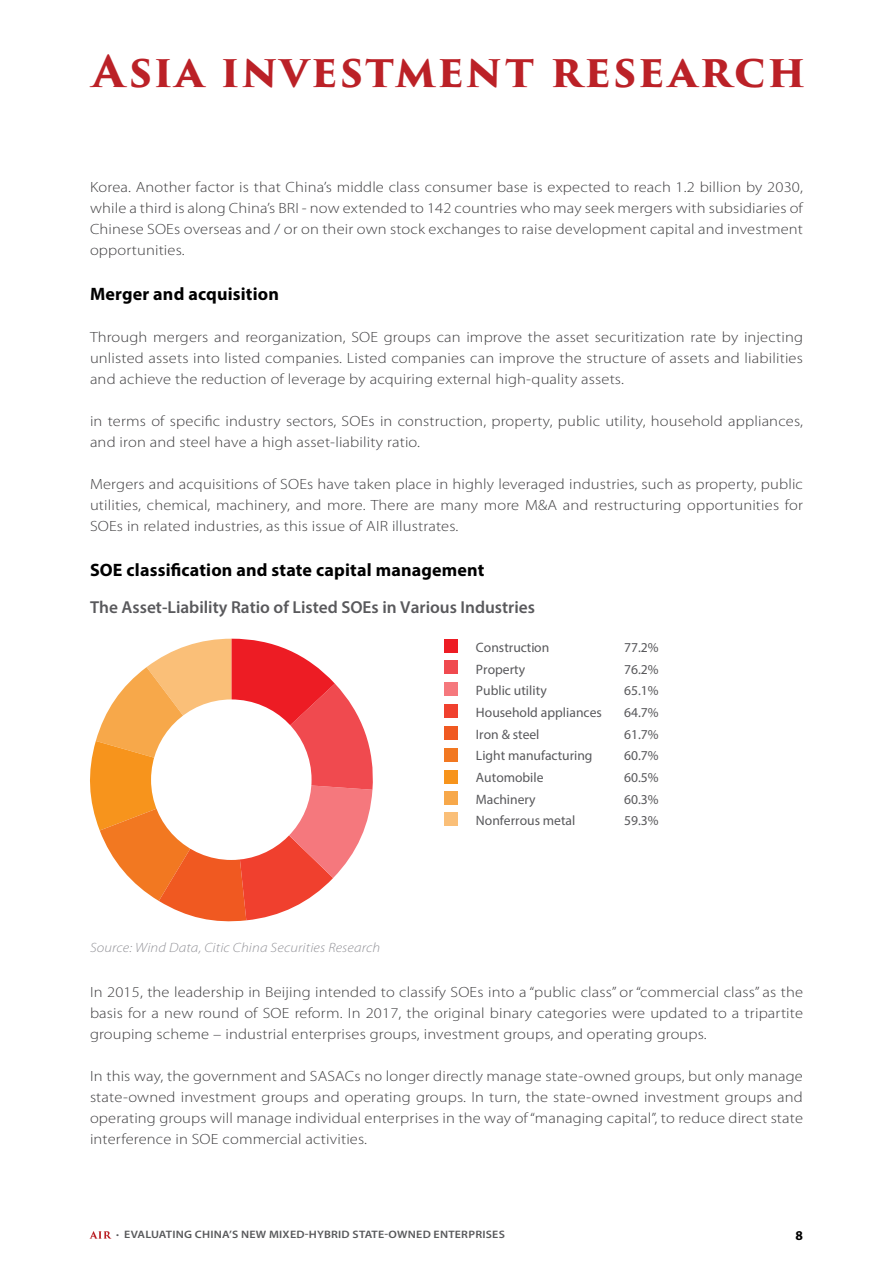
<style>
.page{position:relative;width:893px;height:1263px;background:#fff}
.page>*{position:absolute;margin:0;border:0;box-sizing:border-box;transform-origin:0 0}
.t1{font:700 42.75px "Trajan Pro 3";letter-spacing:.045em;color:#bb2127}
.t2{font:700 18px "Myriad Pro";letter-spacing:.01em;color:#000}
.t3{font:600 17.4px "Myriad Pro";color:#59595c}
.t4{font:300 14.85px/21px "Myriad Pro";letter-spacing:.01em;color:#414042;text-align:justify;scale:1.11 1}
.t5{font:13.65px "Myriad Pro";color:#59595c}
.t6{font:italic 300 13.5px "Myriad Pro";letter-spacing:.01em;color:#949499;scale:1.11 1}
.t7{font:700 13.5px "Myriad Pro";color:#000}
.t8{font:600 10.8px "Myriad Pro";letter-spacing:.02em;color:#58595b;scale:1.11 1}
.s1{font-weight:300}
</style>
<div class="page">
<svg style="left:90px;top:1231px;width:21px;height:7px"></svg>
<svg style="left:90px;top:639px;width:283px;height:283px"></svg>
<div style="left:151px;top:699px;width:161px;height:161px;background:#fff;border-radius:50%"></div>
<div style="left:445px;top:639px;width:13px;height:13px;background:#ed1c24"></div>
<div style="left:445px;top:661px;width:13px;height:13px;background:#f04a4f"></div>
<div style="left:445px;top:683px;width:13px;height:13px;background:#f5787d"></div>
<div style="left:445px;top:705px;width:13px;height:13px;background:#f0402e"></div>
<div style="left:445px;top:726px;width:13px;height:13px;background:#f05921"></div>
<div style="left:445px;top:748px;width:13px;height:13px;background:#f27821"></div>
<div style="left:445px;top:770px;width:13px;height:13px;background:#f7941c"></div>
<div style="left:445px;top:791px;width:13px;height:13px;background:#f7a84a"></div>
<div style="left:445px;top:813px;width:13px;height:13px;background:#fabf78"></div>
<h1 class="t1" style="left:92px;top:40px;width:715px">Asia investment research</h1>
<p class="t4" style="left:90px;top:177px;width:644px">Korea. Another factor is that China’s middle class consumer base is expected to reach 1.2 billion by 2030, while a third is along China’s BRI - now extended to 142 countries who may seek mergers with subsidiaries of Chinese SOEs overseas and / or on their own stock exchanges to raise development capital and investment opportunities.</p>
<p class="t2" style="left:90px;top:283px;width:190px">Merger and acquisition</p>
<p class="t4" style="left:90px;top:327px;width:644px">Through mergers and reorganization, SOE groups can improve the asset securitization rate by injecting unlisted assets into listed companies. Listed companies can improve the structure of assets and liabilities and achieve the reduction of leverage by acquiring external high-quality assets.</p>
<p class="t4" style="left:90px;top:411px;width:644px">in terms of specific industry sectors, SOEs in construction, property, public utility, household appliances, and iron and steel have a high asset-liability ratio.</p>
<p class="t4" style="left:90px;top:474px;width:644px">Mergers and acquisitions of SOEs have taken place in highly leveraged industries, such as property, public utilities, chemical, machinery, and more. There are many more M&amp;A and restructuring opportunities for SOEs in related industries, as this issue of AIR illustrates.</p>
<p class="t2" style="left:90px;top:559px;width:396px">SOE classification and state capital management</p>
<p class="t3" style="left:90px;top:596px;width:447px">The Asset-Liability Ratio of Listed SOEs in Various Industries</p>
<p class="t5" style="left:476px;top:639px;width:75px">Construction</p>
<p class="t5" style="left:624px;top:639px;width:36px">77.2%</p>
<p class="t5" style="left:476px;top:661px;width:51px">Property</p>
<p class="t5" style="left:624px;top:661px;width:36px">76.2%</p>
<p class="t5" style="left:476px;top:682px;width:72px">Public utility</p>
<p class="t5" style="left:624px;top:682px;width:36px">65.1%</p>
<p class="t5" style="left:476px;top:704px;width:127px">Household appliances</p>
<p class="t5" style="left:624px;top:704px;width:36px">64.7%</p>
<p class="t5" style="left:476px;top:726px;width:65px">Iron &amp; steel</p>
<p class="t5" style="left:624px;top:726px;width:36px">61.7%</p>
<p class="t5" style="left:476px;top:747px;width:118px">Light manufacturing</p>
<p class="t5" style="left:624px;top:747px;width:36px">60.7%</p>
<p class="t5" style="left:476px;top:769px;width:69px">Automobile</p>
<p class="t5" style="left:624px;top:769px;width:36px">60.5%</p>
<p class="t5" style="left:476px;top:791px;width:61px">Machinery</p>
<p class="t5" style="left:624px;top:791px;width:36px">60.3%</p>
<p class="t5" style="left:476px;top:812px;width:101px">Nonferrous metal</p>
<p class="t5" style="left:624px;top:812px;width:36px">59.3%</p>
<p class="t6" style="left:90px;top:939px;width:263px">Source: Wind Data, Citic China Securities Research</p>
<p class="t4" style="left:90px;top:981px;width:644px">In 2015, the leadership in Beijing intended to classify SOEs into a “public class” or “commercial class” as the basis for a new round of SOE reform. In 2017, the original binary categories were updated to a tripartite grouping scheme – industrial enterprises groups, investment groups, and operating groups.</p>
<p class="t4" style="left:90px;top:1065px;width:644px">In this way, the government and SASACs no longer directly manage state-owned groups, but only manage state-owned investment groups and operating groups. In turn, the state-owned investment groups and operating groups will manage individual enterprises in the way of “managing capital”, to reduce direct state interference in SOE commercial activities.</p>
<p class="t8" style="left:116px;top:1228px;width:352px"><span class="s1">•</span> EVALUATING CHINA’S NEW MIXED-HYBRID STATE-OWNED ENTERPRISES</p>
<p class="t7" style="left:795px;top:1227px;width:9px">8</p>
</div>
